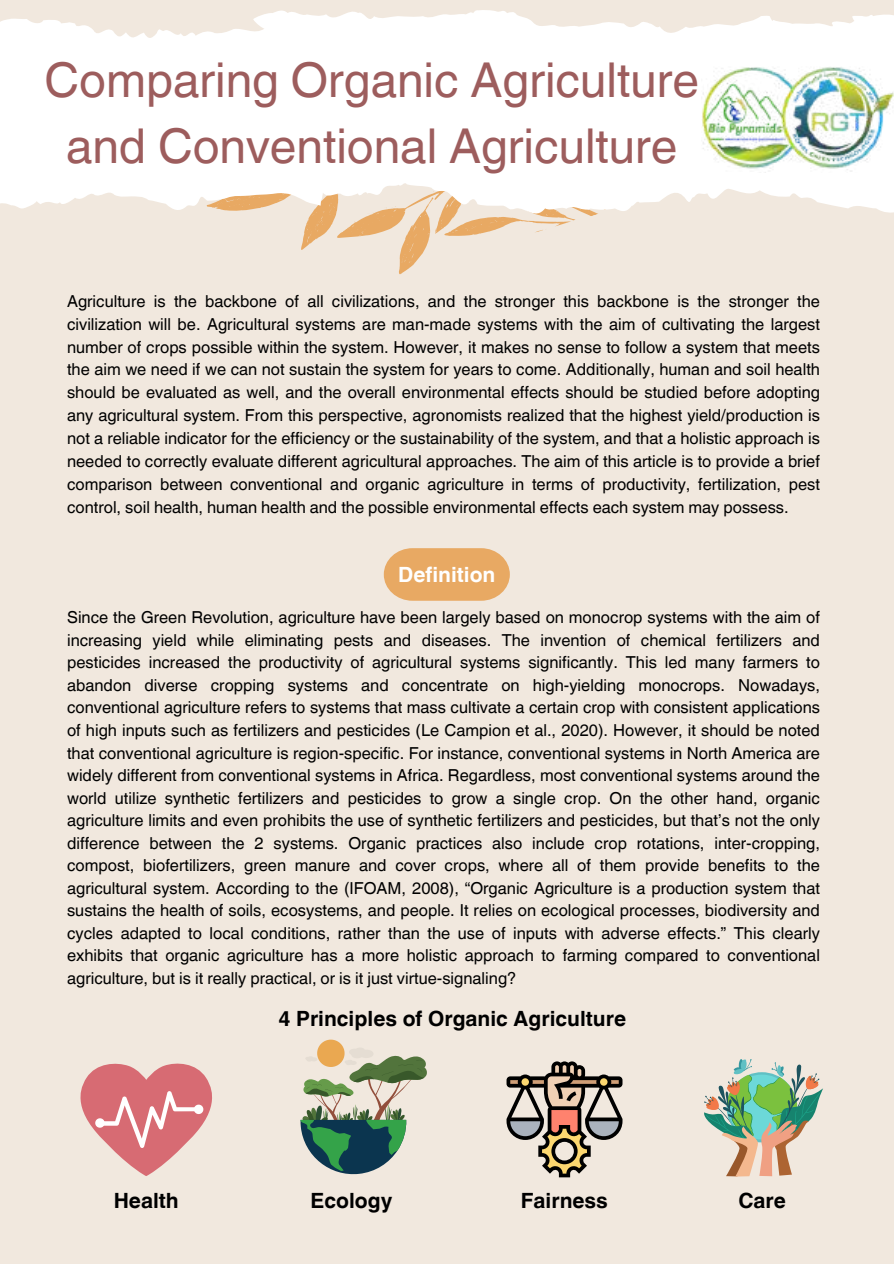
<style>
.page{position:relative;width:894px;height:1264px;background:#fff}
.page>*{position:absolute;margin:0;border:0;box-sizing:border-box;transform-origin:0 0}
.t1{font:48px/66.3px "Helvetica World";color:#9d5d5d;text-align:center}
.t2{font:700 21px "Helvetica World";color:#000}
.t3{font:700 21px "Helvetica World";color:#fff}
.t4{font:16.5px/22.5px "Helvetica World";color:#000;text-align:justify}
</style>
<div class="page">
<div style="left:0;top:0;width:893px;height:1263px;background:#f1e8de"></div>
<svg style="left:301px;top:220px;width:273px;height:55px"></svg>
<svg style="left:0;top:10px;width:893px;height:210px;fill:#fff"></svg>
<svg style="left:80px;top:1063px;width:132px;height:113px"></svg>
<svg style="left:300px;top:1039px;width:127px;height:136px"></svg>
<svg style="left:506px;top:1061px;width:116px;height:116px"></svg>
<svg style="left:704px;top:1059px;width:118px;height:117px"></svg>
<svg style="left:383px;top:548px;width:126px;height:52px;background:#e8af6f"></svg>
<img style="left:701px;top:52px;width:192px;height:120px">
<h1 class="t1" style="left:45px;top:47px;width:655px">Comparing Organic Agriculture and Conventional Agriculture</h1>
<p class="t4" style="left:67px;top:289px;width:754px;line-height:23px">Agriculture is the backbone of all civilizations, and the stronger this backbone is the stronger the civilization will be. Agricultural systems are man-made systems with the aim of cultivating the largest number of crops possible within the system. However, it makes no sense to follow a system that meets the aim we need if we can not sustain the system for years to come. Additionally, human and soil health should be evaluated as well, and the overall environmental effects should be studied before adopting any agricultural system. From this perspective, agronomists realized that the highest yield/production is not a reliable indicator for the efficiency or the sustainability of the system, and that a holistic approach is needed to correctly evaluate different agricultural approaches. The aim of this article is to provide a brief comparison between conventional and organic agriculture in terms of productivity, fertilization, pest control, soil health, human health and the possible environmental effects each system may possess.</p>
<p class="t3" style="left:398px;top:557px;width:99px">Definition</p>
<p class="t4" style="left:67px;top:606px;width:754px">Since the Green Revolution, agriculture have been largely based on monocrop systems with the aim of increasing yield while eliminating pests and diseases. The invention of chemical fertilizers and pesticides increased the productivity of agricultural systems significantly. This led many farmers to abandon diverse cropping systems and concentrate on high-yielding monocrops. Nowadays, conventional agriculture refers to systems that mass cultivate a certain crop with consistent applications of high inputs such as fertilizers and pesticides (Le Campion et al., 2020). However, it should be noted that conventional agriculture is region-specific. For instance, conventional systems in North America are widely different from conventional systems in Africa. Regardless, most conventional systems around the world utilize synthetic fertilizers and pesticides to grow a single crop. On the other hand, organic agriculture limits and even prohibits the use of synthetic fertilizers and pesticides, but that’s not the only difference between the 2 systems. Organic practices also include crop rotations, inter-cropping, compost, biofertilizers, green manure and cover crops, where all of them provide benefits to the agricultural system. According to the (IFOAM, 2008), “Organic Agriculture is a production system that sustains the health of soils, ecosystems, and people. It relies on ecological processes, biodiversity and cycles adapted to local conditions, rather than the use of inputs with adverse effects.” This clearly exhibits that organic agriculture has a more holistic approach to farming compared to conventional agriculture, but is it really practical, or is it just virtue-signaling?</p>
<p class="t2" style="left:278px;top:1001px;width:349px">4 Principles of Organic Agriculture</p>
<p class="t2" style="left:114px;top:1183px;width:66px">Health</p>
<p class="t2" style="left:310px;top:1183px;width:83px">Ecology</p>
<p class="t2" style="left:520px;top:1183px;width:88px">Fairness</p>
<p class="t2" style="left:738px;top:1183px;width:49px">Care</p>
</div>
